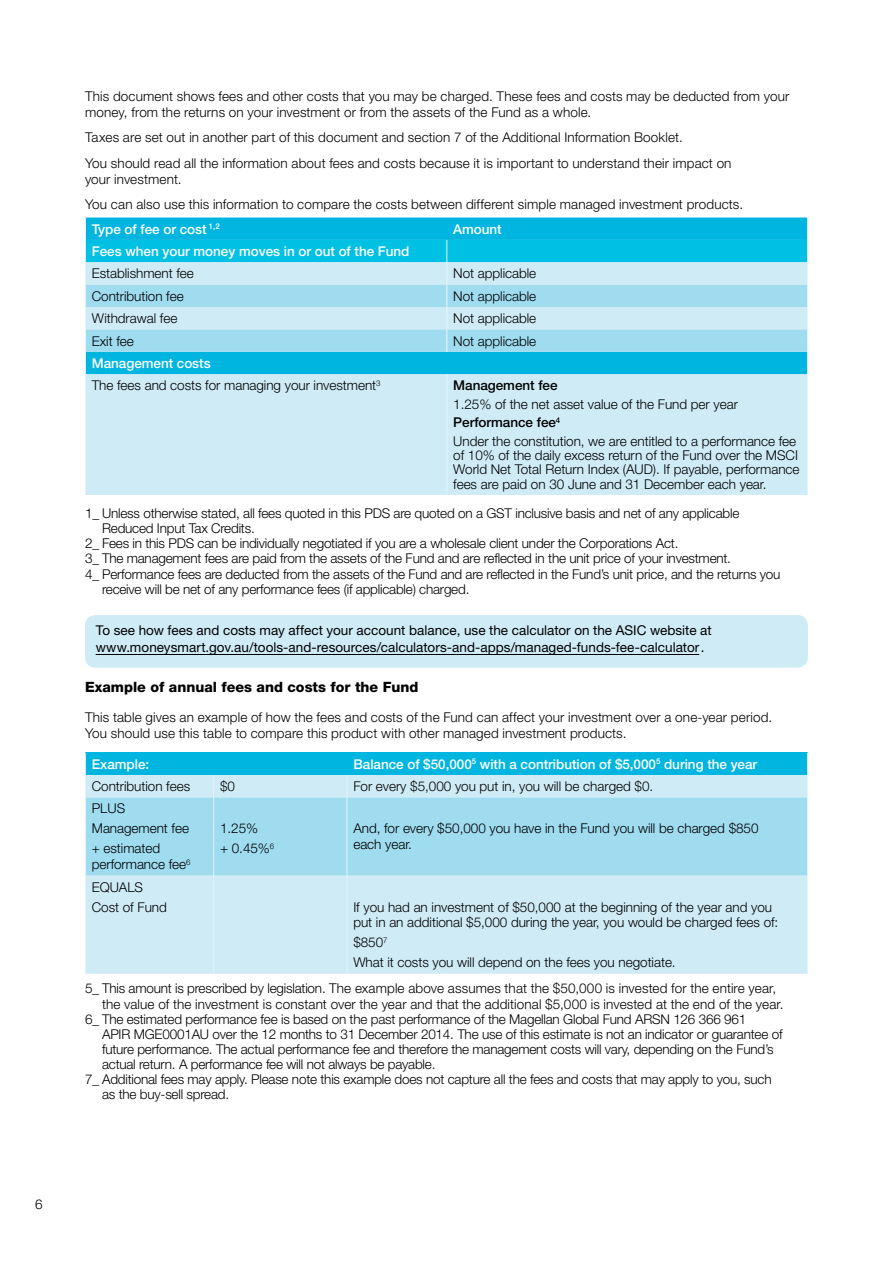
<style>
.page{position:relative;width:893px;height:1263px;background:#fff}
.page>*{position:absolute;margin:0;border:0;box-sizing:border-box;transform-origin:0 0}
.t1{font:800 14.25px "Helvetica Neue LT Std";color:#000}
.t2{font:300 13.5px/20px "Helvetica Neue LT Std";letter-spacing:-.005em;color:#000}
.t3{font:13.5px/16.5px "Helvetica Neue LT Std";color:#000}
.t4{font:500 13.5px "Helvetica Neue LT Std";letter-spacing:-.005em;color:#fff}
.t5{font:500 13.5px "Helvetica Neue LT Std";letter-spacing:-.005em;color:#000}
.s1{font-weight:500;color:#fff}
.s2{font-weight:500}
</style>
<div class="page">
<div style="left:86px;top:374px;width:721px;height:121px;background:#cfecf6"></div>
<hr style="left:85px;top:374px;width:1px;height:121px;background:#e6f5fa">
<hr style="left:807px;top:374px;width:1px;height:121px;background:#e6f5fa">
<svg style="left:85px;top:217px;width:723px;height:157px;background:#6ad1eb"></svg>
<hr style="left:446px;top:374px;width:1px;height:121px;background:#e6f5fa">
<div style="left:85px;top:615px;width:723px;height:53px;background:#cfecf6;border-radius:11px"></div>
<hr style="left:96px;top:654px;width:603px;height:1px;background:#000">
<div style="left:85px;top:753px;width:722px;height:22px;background:#00b5df"></div>
<div style="left:86px;top:775px;width:721px;height:199px;background:#cfecf6"></div>
<div style="left:86px;top:797px;width:721px;height:78px;background:#a0dcf0"></div>
<svg style="left:213px;top:775px;width:1px;height:22px"></svg>
<svg style="left:347px;top:775px;width:1px;height:22px"></svg>
<svg style="left:807px;top:753px;width:1px;height:44px"></svg>
<hr style="left:85px;top:797px;width:1px;height:78px;background:#e6f5fa">
<hr style="left:807px;top:797px;width:1px;height:78px;background:#e6f5fa">
<hr style="left:213px;top:797px;width:1px;height:78px;background:#e6f5fa">
<hr style="left:347px;top:797px;width:1px;height:78px;background:#e6f5fa">
<hr style="left:85px;top:875px;width:1px;height:99px;background:#e6f5fa">
<hr style="left:807px;top:875px;width:1px;height:99px;background:#e6f5fa">
<svg style="left:85px;top:753px;width:1px;height:44px"></svg>
<hr style="left:213px;top:875px;width:1px;height:99px;background:#e6f5fa">
<hr style="left:347px;top:875px;width:1px;height:99px;background:#e6f5fa">
<p class="t2" style="left:35px;top:1194px;width:9px">6</p>
<p class="t2" style="left:85px;top:88px;width:706px;line-height:16.5px">This document shows fees and other costs that you may be charged. These fees and costs may be deducted from your money, from the returns on your investment or from the assets of the Fund as a whole.</p>
<p class="t2" style="left:85px;top:125px;width:648px;line-height:25px">Taxes are set out in another part of this document and section 7 of the Additional Information Booklet.<br>You should read all the information about fees and costs because it is important to understand their impact on</p>
<p class="t2" style="left:85px;top:169px;width:98px">your investment.</p>
<p class="t2" style="left:85px;top:194px;width:660px">You can also use this information to compare the costs between different simple managed investment products.</p>
<p class="t4" style="left:92px;top:221px;width:129px">Type of fee or cost <sup>1,2</sup></p>
<p class="t4" style="left:453px;top:221px;width:50px">Amount</p>
<p class="t4" style="left:92px;top:243px;width:319px">Fees when your money moves in or out of the Fund</p>
<p class="t2" style="left:92px;top:263px;width:104px">Establishment fee</p>
<p class="t2" style="left:453px;top:263px;width:84px">Not applicable</p>
<p class="t2" style="left:92px;top:286px;width:93px">Contribution fee</p>
<p class="t2" style="left:453px;top:286px;width:84px">Not applicable</p>
<p class="t2" style="left:92px;top:308px;width:87px">Withdrawal fee</p>
<p class="t2" style="left:453px;top:308px;width:84px">Not applicable</p>
<p class="t2" style="left:92px;top:330px;width:43px">Exit fee</p>
<p class="t2" style="left:453px;top:330px;width:84px">Not applicable</p>
<p class="t2" style="left:92px;top:352px;width:290px;line-height:22.4px"><span class="s1">Management costs<br></span>The fees and costs for managing your investment<sup>3</sup></p>
<p class="t5" style="left:453px;top:377px;width:106px">Management fee</p>
<p class="t2" style="left:453px;top:394px;width:344px;line-height:18.5px">1.25% of the net asset value of the Fund per year<br><span class="s2">Performance fee</span><sup>4<br></sup>Under the constitution, we are entitled to a performance fee</p>
<p class="t2" style="left:453px;top:448px;width:348px;line-height:14.2px;text-align:justify">of 10% of the daily excess return of the Fund over the MSCI World Net Total Return Index (AUD). If payable, performance fees are paid on 30 June and 31 December each year.</p>
<p class="t2" style="left:85px;top:503px;width:656px">1_ Unless otherwise stated, all fees quoted in this PDS are quoted on a GST inclusive basis and net of any applicable</p>
<p class="t2" style="left:102px;top:518px;width:154px">Reduced Input Tax Credits.</p>
<p class="t2" style="left:85px;top:533px;width:595px">2_ Fees in this PDS can be individually negotiated if you are a wholesale client under the Corporations Act.</p>
<p class="t2" style="left:85px;top:548px;width:647px">3_ The management fees are paid from the assets of the Fund and are reflected in the unit price of your investment.</p>
<p class="t2" style="left:85px;top:563px;width:697px">4_ Performance fees are deducted from the assets of the Fund and are reflected in the Fund’s unit price, and the returns you</p>
<p class="t2" style="left:102px;top:578px;width:369px">receive will be net of any performance fees (if applicable) charged.</p>
<p class="t3" style="left:96px;top:622px;width:617px">To see how fees and costs may affect your account balance, use the calculator on the ASIC website at www.moneysmart.gov.au/tools-and-resources/calculators-and-apps/managed-funds-fee-calculator.</p>
<p class="t1" style="left:85px;top:679px;width:335px">Example of annual fees and costs for the Fund</p>
<p class="t2" style="left:85px;top:708px;width:689px;line-height:16.5px">This table gives an example of how the fees and costs of the Fund can affect your investment over a one-year period.<br>You should use this table to compare this product with other managed investment products.</p>
<p class="t4" style="left:92px;top:756px;width:59px">Example:</p>
<p class="t4" style="left:353px;top:756px;width:405px">Balance of $50,000<sup>5</sup> with a contribution of $5,000<sup>5</sup> during the year</p>
<p class="t2" style="left:92px;top:776px;width:100px">Contribution fees</p>
<p class="t2" style="left:220px;top:776px;width:16px">$0</p>
<p class="t2" style="left:353px;top:776px;width:301px">For every $5,000 you put in, you will be charged $0.</p>
<p class="t2" style="left:92px;top:798px;width:99px">PLUS<br>Management fee + estimated</p>
<p class="t2" style="left:92px;top:854px;width:100px">performance fee<sup>6</sup></p>
<p class="t2" style="left:220px;top:818px;width:56px">1.25%<br>+ 0.45%<sup>6</sup></p>
<p class="t2" style="left:353px;top:820px;width:407px;line-height:15.8px">And, for every $50,000 you have in the Fund you will be charged $850 each year.</p>
<p class="t2" style="left:92px;top:876px;width:77px">EQUALS<br>Cost of Fund</p>
<p class="t2" style="left:353px;top:899px;width:426px;line-height:15.8px">If you had an investment of $50,000 at the beginning of the year and you put in an additional $5,000 during the year, you would be charged fees of:</p>
<p class="t2" style="left:353px;top:932px;width:324px">$850<sup>7<br></sup>What it costs you will depend on the fees you negotiate.</p>
<p class="t2" style="left:102px;top:979px;width:683px;line-height:16.5px;text-indent:-17px">5_ This amount is prescribed by legislation. The example above assumes that the $50,000 is invested for the entire year, the value of the investment is constant over the year and that the additional $5,000 is invested at the end of the year.</p>
<p class="t2" style="left:85px;top:1009px;width:663px">6_ The estimated performance fee is based on the past performance of the Magellan Global Fund ARSN 126 366 961</p>
<p class="t2" style="left:102px;top:1024px;width:682px">APIR MGE0001AU over the 12 months to 31 December 2014. The use of this estimate is not an indicator or guarantee of</p>
<p class="t2" style="left:102px;top:1039px;width:673px">future performance. The actual performance fee and therefore the management costs will vary, depending on the Fund’s</p>
<p class="t2" style="left:102px;top:1054px;width:335px">actual return. A performance fee will not always be payable.</p>
<p class="t2" style="left:85px;top:1069px;width:688px">7_ Additional fees may apply. Please note this example does not capture all the fees and costs that may apply to you, such</p>
<p class="t2" style="left:102px;top:1084px;width:129px">as the buy-sell spread.</p>
</div>
